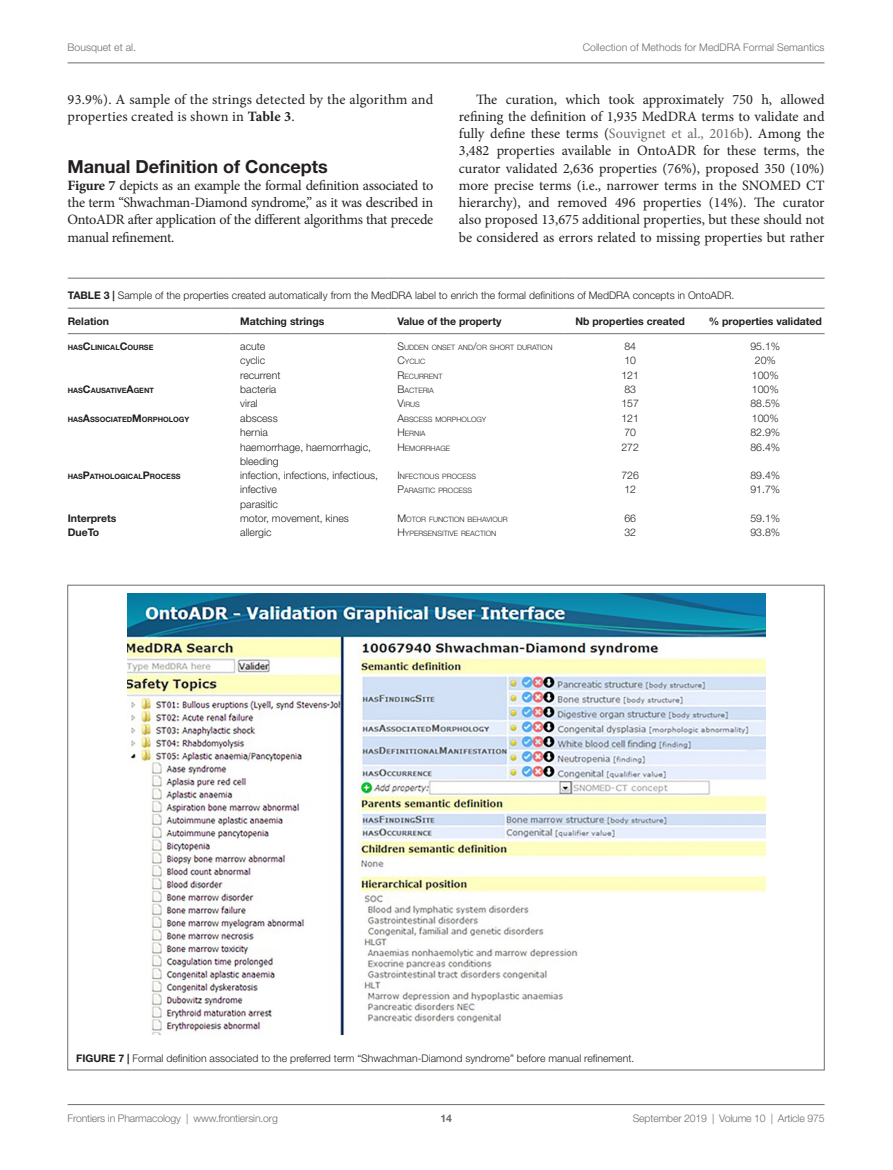
<style>
.page{position:relative;width:893px;height:1170px;background:#fff}
.page>*{position:absolute;margin:0;border:0;box-sizing:border-box;transform-origin:0 0}
._2{font:700 18px "Helvetica Neue LT Std";color:#231f20}
.T{font:14.25px/17.2px "Minion Pro";color:#231f20;text-align:justify}
.T1{font:14.25px/17.2px "Minion Pro";letter-spacing:-.02em;color:#231f20}
.TB{font:300 10.5px/14.2px "Helvetica Neue LT Std";color:#231f20}
.t1{font:300 10.5px "Helvetica Neue LT Std";letter-spacing:-.015em;color:#6c6d70}
.TT{font:300 10.5px "Helvetica Neue LT Std";color:#231f20}
.FC{font:300 10.5px "Helvetica Neue LT Std";color:#231f20}
.TCH{font:700 10.5px "Helvetica Neue LT Std";color:#231f20}
.TB-2{font:700 10.5px "Helvetica Neue LT Std";color:#231f20}
.t2{font:700 10.5px "Helvetica Neue LT Std";color:#6c6d70}
.TB-3{font:300 7.35px "Helvetica Neue LT Std";color:#231f20}
.TB-4{font:700 7.35px "Helvetica Neue LT Std";color:#231f20}
.s1{font-weight:700}
.s2{color:#6c6d70}
.s3{font-size:10.5px}
</style>
<div class="page">
<hr style="left:68px;top:63px;width:756px;height:1px;background:#6c6d70">
<hr style="left:68px;top:1104px;width:756px;height:1px;background:#6c6d70">
<hr style="left:68px;top:308px;width:163px;height:1px;background:#6c6d70">
<hr style="left:231px;top:308px;width:157px;height:1px;background:#6c6d70">
<hr style="left:388px;top:308px;width:175px;height:1px;background:#6c6d70">
<hr style="left:563px;top:308px;width:134px;height:1px;background:#6c6d70">
<hr style="left:697px;top:308px;width:128px;height:1px;background:#6c6d70">
<hr style="left:68px;top:333px;width:163px;height:1px;background:#6c6d70">
<hr style="left:231px;top:333px;width:157px;height:1px;background:#6c6d70">
<hr style="left:388px;top:333px;width:175px;height:1px;background:#6c6d70">
<hr style="left:563px;top:333px;width:134px;height:1px;background:#6c6d70">
<hr style="left:697px;top:333px;width:128px;height:1px;background:#6c6d70">
<hr style="left:68px;top:278px;width:163px;height:1px;background:#6c6d70">
<hr style="left:231px;top:278px;width:157px;height:1px;background:#6c6d70">
<hr style="left:388px;top:278px;width:175px;height:1px;background:#6c6d70">
<hr style="left:563px;top:278px;width:134px;height:1px;background:#6c6d70">
<hr style="left:697px;top:278px;width:128px;height:1px;background:#6c6d70">
<img style="left:127px;top:593px;width:638px;height:441px">
<p class="t1" style="left:68px;top:41px;width:70px">Bousquet et al.</p>
<p class="t1" style="left:583px;top:41px;width:243px">Collection of Methods for MedDRA Formal Semantics</p>
<p class="T1" style="left:68px;top:90px;width:367px">93.9%). A sample of the strings detected by the algorithm and properties created is shown in <span class="s1">Table 3</span>.</p>
<p class="_2" style="left:68px;top:155px;width:262px">Manual Definition of Concepts</p>
<p class="T1" style="left:68px;top:177px;width:367px;text-align:justify"><span class="s1">Figure 7</span> depicts as an example the formal definition associated to the term “Shwachman-Diamond syndrome,” as it was described in OntoADR after application of the different algorithms that precede manual refinement.</p>
<p class="T" style="left:459px;top:90px;width:367px;text-indent:17px">The curation, which took approximately 750 h, allowed refining the definition of 1,935 MedDRA terms to validate and fully define these terms (<span class="s2">Souvignet et al., 2016b</span>). Among the 3,482 properties available in OntoADR for these terms, the curator validated 2,636 properties (76%), proposed 350 (10%) more precise terms (i.e., narrower terms in the SNOMED CT hierarchy), and removed 496 properties (14%). The curator also proposed 13,675 additional properties, but these should not be considered as errors related to missing properties but rather</p>
<p class="TT" style="left:68px;top:289px;width:668px"><span class="s1">TABLE 3 |</span> Sample of the properties created automatically from the MedDRA label to enrich the formal definitions of MedDRA concepts in OntoADR.</p>
<p class="TCH" style="left:68px;top:314px;width:43px">Relation</p>
<p class="TCH" style="left:240px;top:314px;width:86px">Matching strings</p>
<p class="TCH" style="left:397px;top:314px;width:106px">Value of the property</p>
<p class="TCH" style="left:575px;top:314px;width:111px">Nb properties created</p>
<p class="TCH" style="left:709px;top:314px;width:115px">% properties validated</p>
<p class="TB-4" style="left:68px;top:343px;width:87px">HAS<span class="s3">C</span>LINICAL<span class="s3">C</span>OURSE</p>
<p class="TB" style="left:240px;top:339px;width:27px">acute</p>
<p class="TB" style="left:240px;top:353px;width:27px">cyclic</p>
<p class="TB" style="left:240px;top:367px;width:42px">recurrent</p>
<p class="TB-3" style="left:397px;top:343px;width:157px"><span class="s3">S</span>UDDEN ONSET AND<span class="s3">/</span>OR SHORT DURATION</p>
<p class="TB-3" style="left:397px;top:357px;width:28px"><span class="s3">C</span>YC LIC</p>
<p class="TB-3" style="left:397px;top:371px;width:46px"><span class="s3">R</span>ECURRENT</p>
<p class="TB" style="left:750px;top:339px;width:31px">95.1%</p>
<p class="TB" style="left:755px;top:353px;width:23px">20%</p>
<p class="TB" style="left:752px;top:367px;width:28px">100%</p>
<p class="TB" style="left:624px;top:339px;width:13px">84</p>
<p class="TB" style="left:624px;top:353px;width:13px">10</p>
<p class="TB" style="left:621px;top:367px;width:19px">121</p>
<p class="TB-4" style="left:68px;top:386px;width:88px">HAS<span class="s3">C</span>AUSATIVE<span class="s3">A</span>GENT</p>
<p class="TB" style="left:240px;top:382px;width:38px">bacteria</p>
<p class="TB" style="left:240px;top:396px;width:19px">viral</p>
<p class="TB-3" style="left:397px;top:386px;width:38px"><span class="s3">B</span>ACTERIA</p>
<p class="TB-3" style="left:397px;top:400px;width:23px"><span class="s3">V</span>IRUS</p>
<p class="TB" style="left:624px;top:382px;width:13px">83</p>
<p class="TB" style="left:621px;top:396px;width:19px">157</p>
<p class="TB" style="left:752px;top:382px;width:28px">100%</p>
<p class="TB" style="left:750px;top:396px;width:31px">88.5%</p>
<p class="TB-4" style="left:68px;top:415px;width:123px">HAS<span class="s3">A</span>SSOCIATED<span class="s3">M</span>O RPHO LOGY</p>
<p class="TB" style="left:240px;top:411px;width:39px">abscess</p>
<p class="TB" style="left:240px;top:425px;width:29px">hernia</p>
<p class="TB" style="left:240px;top:439px;width:132px">haemorrhage, haemorrhagic, bleeding</p>
<p class="TB-3" style="left:397px;top:415px;width:13px"><span class="s3">A</span>BSC</p>
<p class="TB-3" style="left:419px;top:415px;width:69px">ESS MORPHOLOGY</p>
<p class="TB-3" style="left:397px;top:429px;width:30px"><span class="s3">H</span> ERNIA</p>
<p class="TB-3" style="left:397px;top:443px;width:54px"><span class="s3">H</span> EMORRHAGE</p>
<p class="TB" style="left:621px;top:411px;width:19px">121</p>
<p class="TB" style="left:624px;top:425px;width:13px">70</p>
<p class="TB" style="left:621px;top:439px;width:19px">272</p>
<p class="TB" style="left:752px;top:411px;width:28px">100%</p>
<p class="TB" style="left:750px;top:425px;width:31px">82.9%</p>
<p class="TB" style="left:750px;top:439px;width:31px">86.4%</p>
<p class="TB-4" style="left:68px;top:472px;width:114px">HAS<span class="s3">P</span>ATHO LOGICAL<span class="s3">P</span>ROC ESS</p>
<p class="TB" style="left:240px;top:468px;width:139px">infection, infections, infectious, infective</p>
<p class="TB" style="left:240px;top:496px;width:39px">parasitic</p>
<p class="TB-3" style="left:397px;top:472px;width:75px"><span class="s3">I</span> NFECTIOUS PROCESS</p>
<p class="TB-3" style="left:397px;top:486px;width:71px"><span class="s3">P</span>ARASITIC PROC ESS</p>
<p class="TB" style="left:621px;top:468px;width:19px">726</p>
<p class="TB" style="left:624px;top:482px;width:13px">12</p>
<p class="TB" style="left:750px;top:468px;width:31px">89.4%</p>
<p class="TB" style="left:750px;top:482px;width:31px">91.7%</p>
<p class="TB-2" style="left:68px;top:511px;width:50px">Interprets</p>
<p class="TB" style="left:240px;top:511px;width:110px">motor, movement, kines</p>
<p class="TB-3" style="left:397px;top:515px;width:112px"><span class="s3">M</span>OTOR FUNCTION BEHAVIOUR</p>
<p class="TB" style="left:624px;top:511px;width:13px">66</p>
<p class="TB" style="left:750px;top:511px;width:31px">59.1%</p>
<p class="TB-2" style="left:68px;top:526px;width:33px">DueTo</p>
<p class="TB" style="left:240px;top:525px;width:33px">allergic</p>
<p class="TB-3" style="left:397px;top:529px;width:100px"><span class="s3">H</span>YPERSENSITIVE REACTION</p>
<p class="TB" style="left:624px;top:525px;width:13px">32</p>
<p class="TB" style="left:750px;top:525px;width:31px">93.8%</p>
<p class="FC" style="left:76px;top:1051px;width:560px"><span class="s1">FIGURE 7 |</span> Formal definition associated to the preferred term “Shwachman-Diamond syndrome” before manual refinement.</p>
<p class="t1" style="left:68px;top:1111px;width:212px">Frontiers in Pharmacology | www.frontiersin.org</p>
<p class="t2" style="left:440px;top:1111px;width:13px">14</p>
<p class="t1" style="left:633px;top:1111px;width:193px">September 2019 | Volume 10 | Article 975</p>
</div>
